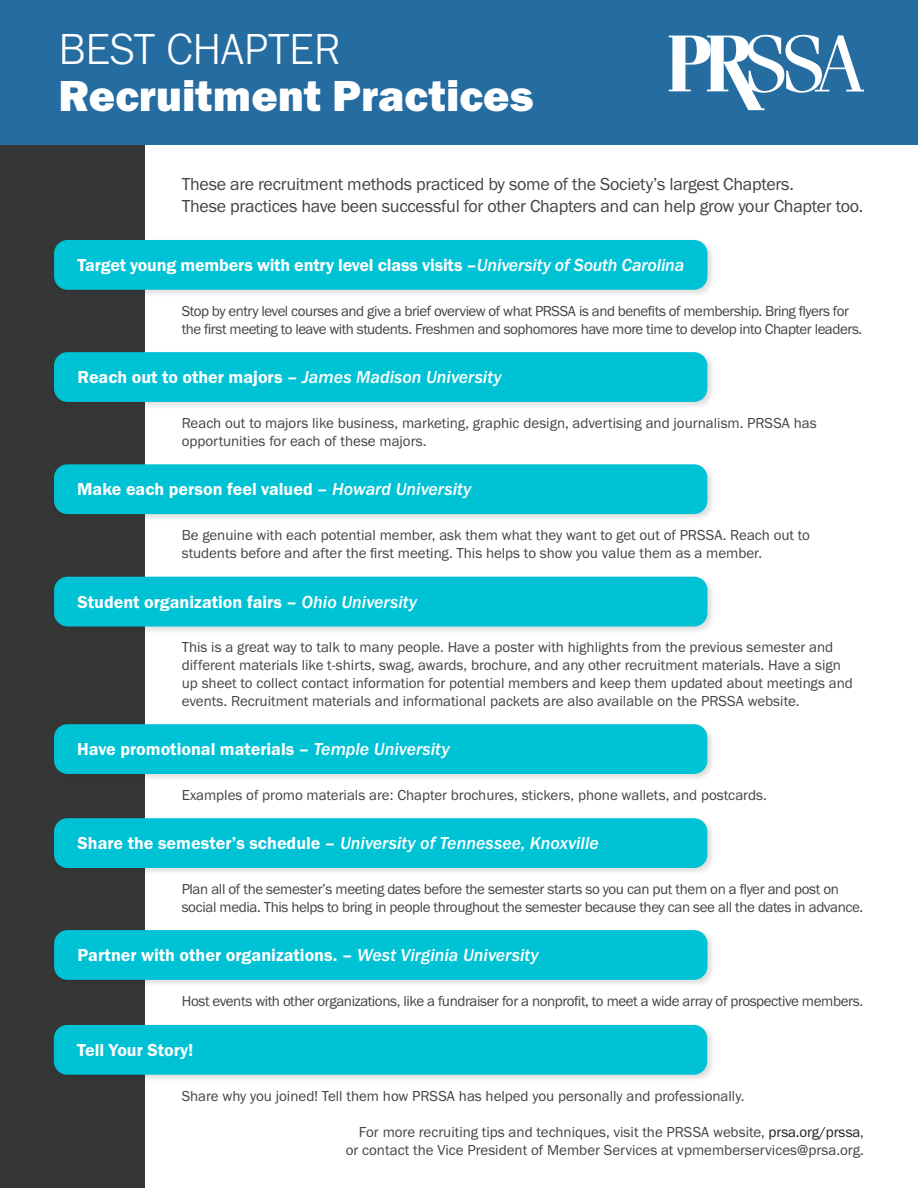
<style>
.page{position:relative;width:918px;height:1188px;background:#fff}
.page>*{position:absolute;margin:0;border:0;box-sizing:border-box;transform-origin:0 0}
.t1{font:45px/46.5px "Franklin Gothic URW Hea";color:#fff}
.t2{font:18px "Franklin Gothic URW Dem";color:#fff}
.t3{font:18px/21.6px "Franklin Gothic URW Boo";letter-spacing:-.015em;color:#434343}
.t4{font:18px "Franklin Gothic URW Med Ita";color:#fff}
.t5{font:15px/18px "Franklin Gothic URW Boo";letter-spacing:-.005em;color:#434343}
.t6{font:15px/18px "Franklin Gothic URW Boo";letter-spacing:-.025em;color:#434343}
.t7{font:15px/18px "Franklin Gothic URW Boo";letter-spacing:-.03em;color:#434343}
.s1{font-family:"Franklin Gothic URW";font-weight:300}
.s2{font-family:"Franklin Gothic URW Med Ita"}
.s3{font-family:"Franklin Gothic URW Dem"}
.s4{color:#231f20}
</style>
<div class="page">
<div style="left:0;top:0;width:145px;height:1188px;background:#353737"></div>
<div style="left:0;top:0;width:918px;height:145px;background:#256ca1"></div>
<svg style="left:669px;top:35px;width:195px;height:75px"></svg>
<div style="left:52px;top:238px;width:664px;height:60px;background:#231f20;opacity:.15"></div>
<div style="left:54px;top:240px;width:653px;height:50px;background:#00c2d5;border-radius:13px"></div>
<div style="left:52px;top:350px;width:664px;height:60px;background:#231f20;opacity:.15"></div>
<div style="left:54px;top:352px;width:653px;height:50px;background:#00c2d5;border-radius:13px"></div>
<div style="left:52px;top:462px;width:664px;height:60px;background:#231f20;opacity:.15"></div>
<div style="left:54px;top:464px;width:653px;height:50px;background:#00c2d5;border-radius:13px"></div>
<div style="left:52px;top:575px;width:664px;height:60px;background:#231f20;opacity:.15"></div>
<div style="left:54px;top:577px;width:653px;height:49px;background:#00c2d5;border-radius:13px"></div>
<div style="left:52px;top:722px;width:664px;height:60px;background:#231f20;opacity:.15"></div>
<div style="left:54px;top:724px;width:653px;height:50px;background:#00c2d5;border-radius:13px"></div>
<div style="left:52px;top:816px;width:664px;height:60px;background:#231f20;opacity:.15"></div>
<div style="left:54px;top:818px;width:653px;height:50px;background:#00c2d5;border-radius:13px"></div>
<div style="left:52px;top:928px;width:664px;height:60px;background:#231f20;opacity:.15"></div>
<div style="left:54px;top:930px;width:653px;height:50px;background:#00c2d5;border-radius:13px"></div>
<div style="left:52px;top:1023px;width:663px;height:60px;background:#231f20;opacity:.15"></div>
<div style="left:54px;top:1025px;width:653px;height:50px;background:#00c2d5;border-radius:13px"></div>
<p class="t1" style="left:58px;top:25px;width:477px"><span class="s1">BEST CHAPTER<br></span>Recruitment Practices</p>
<p class="t3" style="left:182px;top:173px;width:683px">These are recruitment methods practiced by some of the Society’s largest Chapters.<br>These practices have been successful for other Chapters and can help grow your Chapter too.</p>
<p class="t2" style="left:78px;top:254px;width:608px">Target young members with entry level class visits –<span class="s2">University of South Carolina</span></p>
<p class="t7" style="left:182px;top:301px;width:682px">Stop by entry level courses and give a brief overview of what PRSSA is and benefits of membership. Bring flyers for the first meeting to leave with students. Freshmen and sophomores have more time to develop into Chapter leaders.</p>
<p class="t2" style="left:77px;top:366px;width:426px">Reach out to other majors – <span class="s2">James Madison University</span></p>
<p class="t5" style="left:182px;top:414px;width:637px">Reach out to majors like business, marketing, graphic design, advertising and journalism. PRSSA has opportunities for each of these majors.</p>
<p class="t2" style="left:77px;top:478px;width:396px">Make each person feel valued – <span class="s2">Howard University</span></p>
<p class="t5" style="left:182px;top:526px;width:630px">Be genuine with each potential member, ask them what they want to get out of PRSSA. Reach out to students before and after the first meeting. This helps to show you value them as a member.</p>
<p class="t2" style="left:78px;top:590px;width:341px">Student organization fairs – <span class="s2">Ohio University</span></p>
<p class="t5" style="left:182px;top:638px;width:673px">This is a great way to talk to many people. Have a poster with highlights from the previous semester and different materials like t-shirts, swag, awards, brochure, and any other recruitment materials. Have a sign up sheet to collect contact information for potential members and keep them updated about meetings and events. Recruitment materials and informational packets are also available on the PRSSA website.</p>
<p class="t2" style="left:77px;top:738px;width:374px">Have promotional materials – <span class="s2">Temple University</span></p>
<p class="t5" style="left:182px;top:786px;width:587px">Examples of promo materials are: Chapter brochures, stickers, phone wallets, and postcards.</p>
<p class="t4" style="left:77px;top:832px;width:523px"><span class="s3">Share the semester’s schedule –</span> University of Tennessee, Knoxville</p>
<p class="t6" style="left:182px;top:880px;width:683px">Plan all of the semester’s meeting dates before the semester starts so you can put them on a flyer and post on social media. This helps to bring in people throughout the semester because they can see all the dates in advance.</p>
<p class="t2" style="left:78px;top:944px;width:463px">Partner with other organizations. – <span class="s2">West Virginia University</span></p>
<p class="t6" style="left:182px;top:991px;width:683px">Host events with other organizations, like a fundraiser for a nonprofit, to meet a wide array of prospective members.</p>
<p class="t2" style="left:77px;top:1039px;width:118px">Tell Your Story!</p>
<p class="t5" style="left:182px;top:1086px;width:564px">Share why you joined! Tell them how PRSSA has helped you personally and professionally.</p>
<p class="t5" style="left:346px;top:1123px;width:520px;text-align:right">For more recruiting tips and techniques, visit the PRSSA website, <span class="s4">prsa.org/prssa</span>, or contact the Vice President of Member Services at vpmemberservices@prsa.org.</p>
</div>
